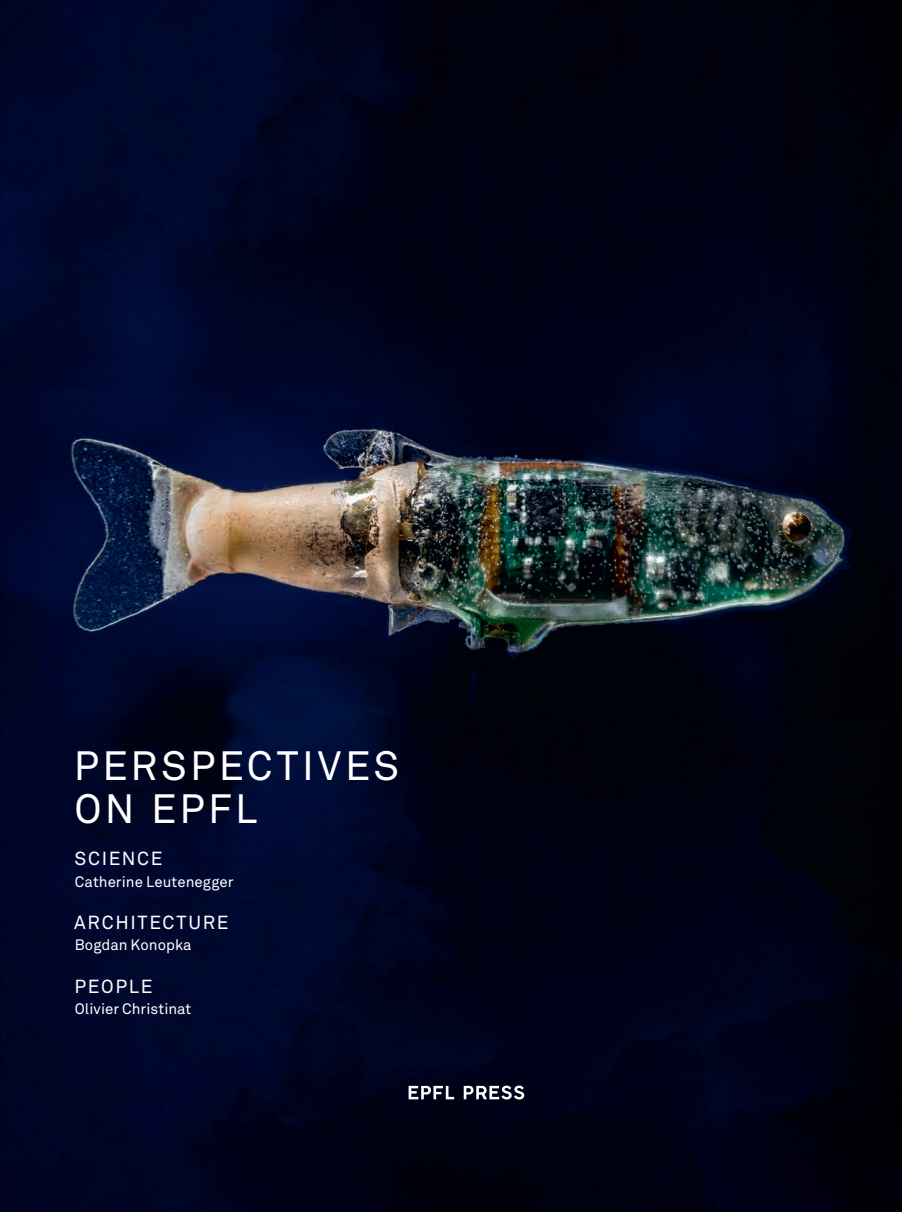
<style>
.page{position:relative;width:902px;height:1212px;background:#fff}
.page>*{position:absolute;margin:0;border:0;box-sizing:border-box;transform-origin:0 0}
.Titre{font:40.5px "Akkurat";letter-spacing:.08em;color:#fff}
.Texte_courant_F_Akk{font:18.75px "Akkurat";letter-spacing:.09em;color:#fff}
.Texte_courant_F_Akk-2{font:15px "Akkurat";letter-spacing:.005em;color:#fff}
</style>
<div class="page">
<img style="left:0;top:0;width:901px;height:1212px">
<svg style="left:408px;top:1086px;width:46px;height:13px"></svg>
<svg style="left:463px;top:1085px;width:61px;height:14px"></svg>
<p class="Titre" style="left:74px;top:741px;width:327px">PERSPECTIVES</p>
<p class="Titre" style="left:74px;top:783px;width:184px">ON EPFL</p>
<p class="Texte_courant_F_Akk" style="left:74px;top:847px;width:89px">SCIENCE</p>
<p class="Texte_courant_F_Akk-2" style="left:75px;top:872px;width:160px">Catherine Leutenegger</p>
<p class="Texte_courant_F_Akk" style="left:74px;top:911px;width:156px">ARCHITECTURE</p>
<p class="Texte_courant_F_Akk-2" style="left:75px;top:936px;width:118px">Bogdan Konopka</p>
<p class="Texte_courant_F_Akk" style="left:75px;top:974px;width:79px">PEOPLE</p>
<p class="Texte_courant_F_Akk-2" style="left:75px;top:999px;width:118px">Olivier Christinat</p>
</div>
